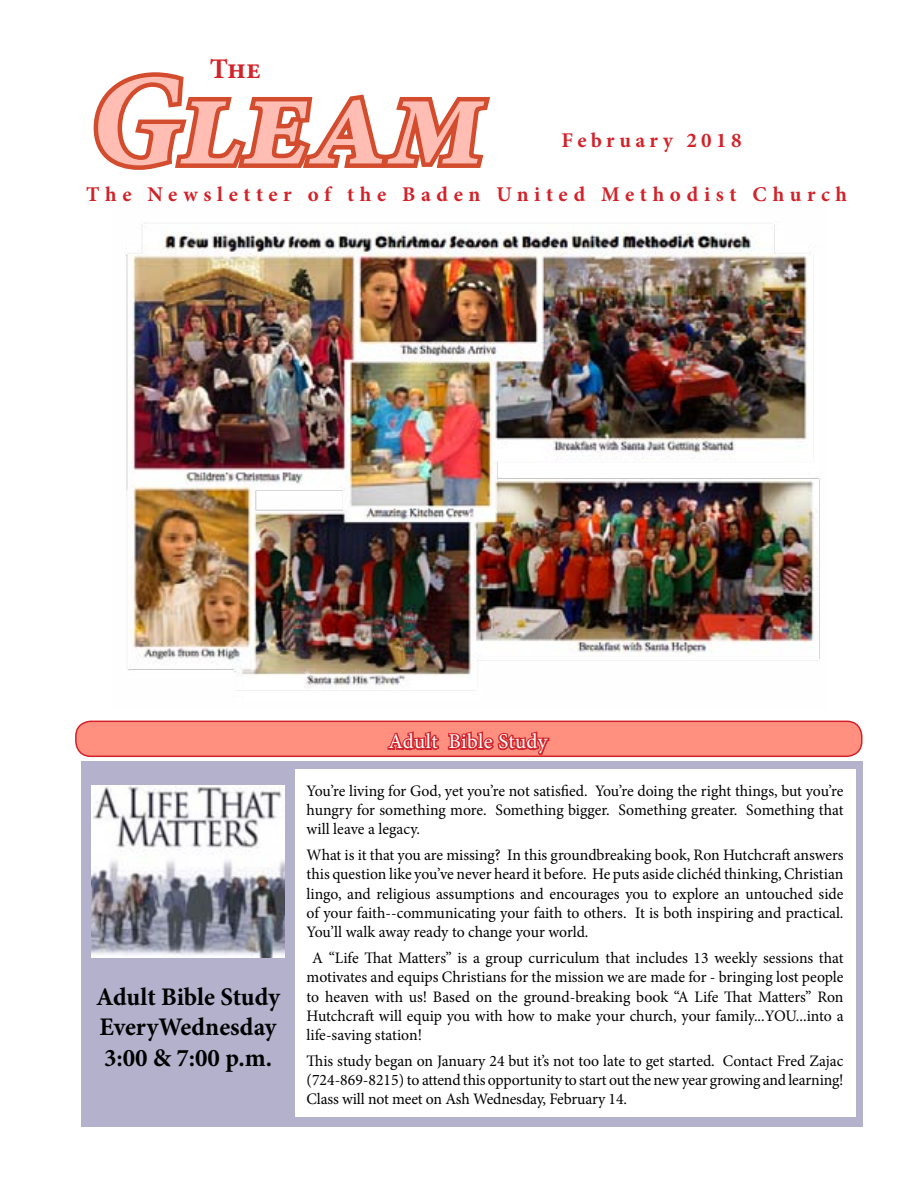
<style>
.page{position:relative;width:918px;height:1188px;background:#fff}
.page>*{position:absolute;margin:0;border:0;box-sizing:border-box;transform-origin:0 0}
.t1{font:italic 700 130.5px "Minion Pro";color:#ffbdb4}
.t2{font:700 28.5px "Minion Pro";color:#d2232a}
.t3{font:700 25.35px/30.5px "Minion Pro";color:#000}
.t4{font:700 21px "Minion Pro";letter-spacing:.265em;color:#d2232a}
.t5{font:21px "Minion Pro";letter-spacing:.015em;color:#fff}
.t6{font:700 21px "Minion Pro";letter-spacing:.21em;color:#d2232a}
.t7{font:16.05px/19.2px "Minion Pro";letter-spacing:-.005em;color:#000;text-align:justify}
</style>
<div class="page">
<svg style="left:93px;top:72px;width:397px;height:98px"></svg>
<div style="left:81px;top:761px;width:781px;height:366px;background:#b4b1cc"></div>
<img style="left:92px;top:786px;width:192px;height:172px">
<div style="left:295px;top:770px;width:560px;height:347px;background:#fff"></div>
<div style="left:76px;top:721px;width:786px;height:35px;background:#ff907f;border-radius:15px"></div>
<svg style="left:386px;top:720px;width:165px;height:34px"></svg>
<div style="left:75px;top:721px;width:787px;height:36px;border:2px solid #d2232a;border-radius:15px"></div>
<img style="left:125px;top:222px;width:695px;height:469px">
<h2 class="t2" style="left:210px;top:49px;width:52px">The</h2>
<h1 class="t1" style="left:90px;top:29px;width:397px">Gleam</h1>
<h3 class="t6" style="left:562px;top:125px;width:181px">February 2018</h3>
<h3 class="t4" style="left:86px;top:179px;width:763px">The Newsletter of the Baden United Methodist Church</h3>
<h3 class="t3" style="left:96px;top:981px;width:185px">Adult Bible Study<br>EveryWednesday<br>3:00 &amp; 7:00 p.m.</h3>
<h3 class="t5" style="left:389px;top:728px;width:161px">Adult Bible Study</h3>
<p class="t7" style="left:307px;top:781px;width:538px">You’re living for God, yet you’re not satisfied. You’re doing the right things, but you’re hungry for something more. Something bigger. Something greater. Something that will leave a legacy.</p>
<p class="t7" style="left:307px;top:846px;width:538px">What is it that you are missing? In this groundbreaking book, Ron Hutchcraft answers this question like you’ve never heard it before. He puts aside clichéd thinking, Christian lingo, and religious assumptions and encourages you to explore an untouched side of your faith--communicating your faith to others. It is both inspiring and practical.<br>You’ll walk away ready to change your world.</p>
<p class="t7" style="left:307px;top:948px;width:539px;text-indent:6px">A “Life That Matters” is a group curriculum that includes 13 weekly sessions that motivates and equips Christians for the mission we are made for - bringing lost people to heaven with us! Based on the ground-breaking book “A Life That Matters” Ron Hutchcraft will equip you with how to make your church, your family...YOU...into a life-saving station!</p>
<p class="t7" style="left:307px;top:1051px;width:539px">This study began on January 24 but it’s not too late to get started. Contact Fred Zajac (724-869-8215) to attend this opportunity to start out the new year growing and learning!<br>Class will not meet on Ash Wednesday, February 14.</p>
</div>
